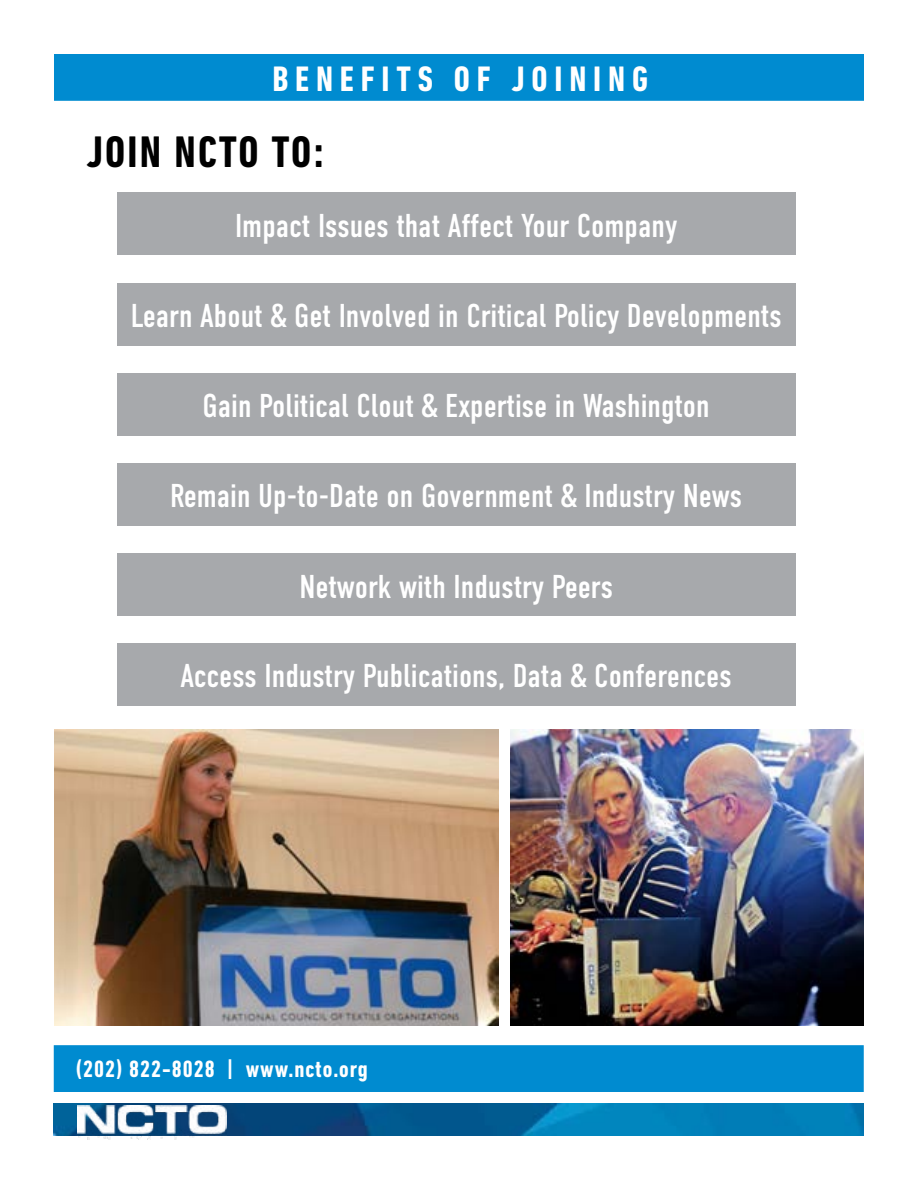
<style>
.page{position:relative;width:918px;height:1188px;background:#fff}
.page>*{position:absolute;margin:0;border:0;box-sizing:border-box;transform-origin:0 0}
.t1{font:700 condensed 45px "DIN Next LT Pro";letter-spacing:.05em;color:#000}
.t2{font:700 condensed 36px "DIN Next LT Pro";letter-spacing:.19em;color:#fff}
.t3{font:33px "DIN Condensed";color:#fff}
.t4{font:700 condensed 24px "DIN Next LT Pro";letter-spacing:.04em;color:#fff}
</style>
<div class="page">
<div style="left:54px;top:54px;width:810px;height:47px;background:#008bd0;border:2px solid #008bd0"></div>
<div style="left:54px;top:1045px;width:810px;height:47px;background:#008bd0;border:2px solid #008bd0"></div>
<img style="left:54px;top:729px;width:444px;height:296px">
<img style="left:510px;top:729px;width:354px;height:296px">
<div style="left:117px;top:192px;width:678px;height:63px;background:#a7a9ac"></div>
<div style="left:117px;top:283px;width:678px;height:63px;background:#a7a9ac"></div>
<div style="left:117px;top:463px;width:678px;height:63px;background:#a7a9ac"></div>
<div style="left:117px;top:373px;width:678px;height:63px;background:#a7a9ac"></div>
<div style="left:117px;top:553px;width:678px;height:63px;background:#a7a9ac"></div>
<div style="left:117px;top:643px;width:678px;height:63px;background:#a7a9ac"></div>
<img style="left:54px;top:1103px;width:810px;height:33px">
<img style="left:77px;top:1105px;width:149px;height:35px">
<p class="t2" style="left:272px;top:59px;width:377px">BENEFITS OF JOINING</p>
<h1 class="t1" style="left:86px;top:126px;width:239px">JOIN NCTO TO:</h1>
<p class="t3" style="left:235px;top:207px;width:444px">Impact Issues that Affect Your Company</p>
<p class="t3" style="left:131px;top:297px;width:652px">Learn About &amp; Get Involved in Critical Policy Developments</p>
<p class="t3" style="left:203px;top:387px;width:509px">Gain Political Clout &amp; Expertise in Washington</p>
<p class="t3" style="left:170px;top:478px;width:573px">Remain Up-to-Date on Government &amp; Industry News</p>
<p class="t3" style="left:299px;top:568px;width:315px">Network with Industry Peers</p>
<p class="t3" style="left:181px;top:657px;width:553px">Access Industry Publications, Data &amp; Conferences</p>
<p class="t4" style="left:76px;top:1055px;width:294px">(202) 822-8028 | www.ncto.org</p>
</div>
